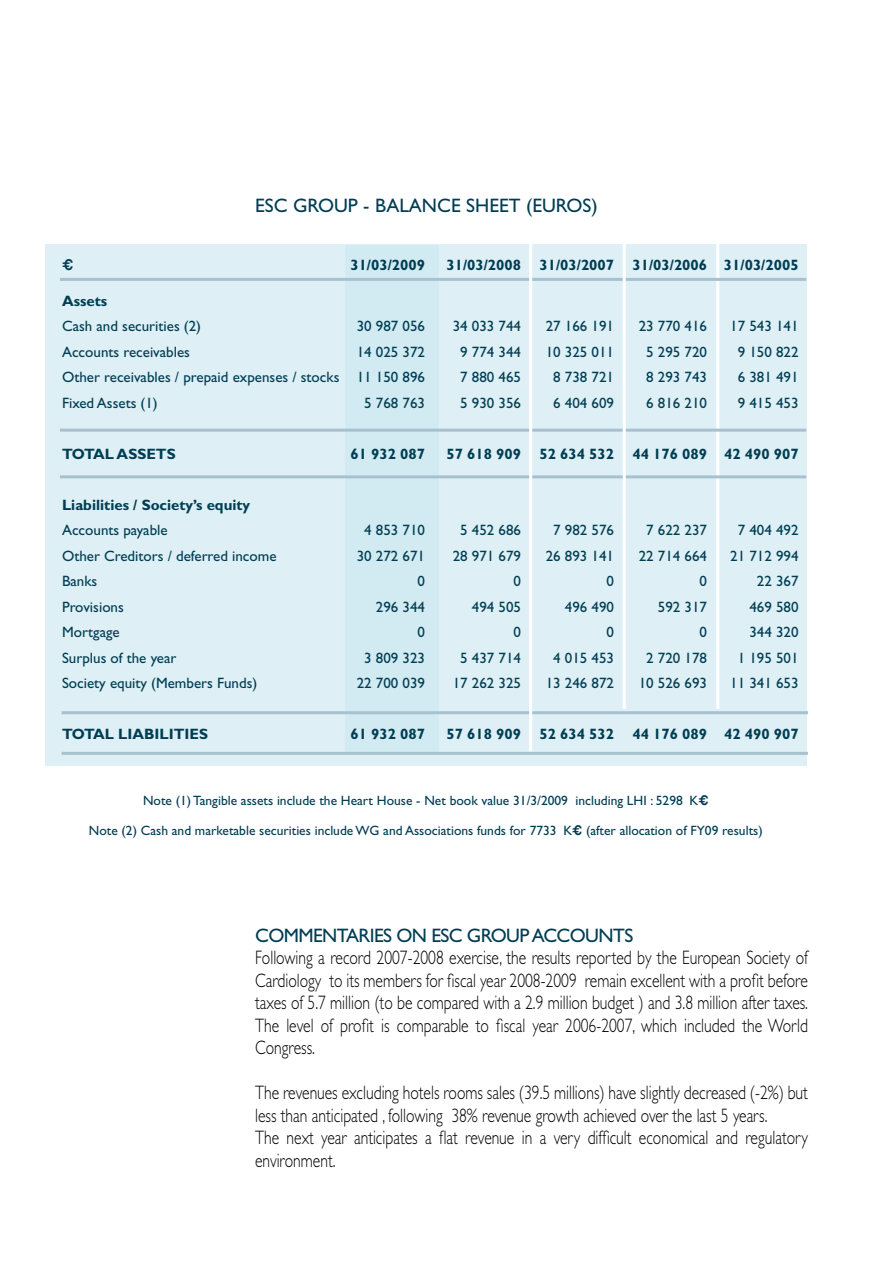
<style>
.page{position:relative;width:893px;height:1263px;background:#fff}
.page>*{position:absolute;margin:0;border:0;box-sizing:border-box;transform-origin:0 0}
.t1{font:300 19.5px/22.5px "Gill Sans";color:#000;text-align:justify;scale:.8 1}
.t2{font:19.5px "Gill Sans";letter-spacing:-.03em;color:#003d53}
.t3{font:19.5px "Gill Sans";color:#003d53}
.t4{font:15px "Gill Sans";color:#003d53}
.t5{font:700 15px "Gill Sans";color:#003d53}
.t6{font:700 15px "Helvetica";color:#003d53}
.t7{font:13.5px "Gill Sans";color:#003d53}
.s1{font-family:"Helvetica";font-weight:700}
</style>
<div class="page">
<div style="left:45px;top:244px;width:761px;height:522px;background:#def0f5"></div>
<div style="left:345px;top:245px;width:94px;height:506px;background:#d2eaf1"></div>
<hr style="left:716px;top:198px;width:3px;height:511px;background:#fff">
<hr style="left:60px;top:278px;width:746px;height:3px;background:#a7c1ce">
<hr style="left:60px;top:429px;width:746px;height:3px;background:#a7c1ce">
<hr style="left:60px;top:475px;width:746px;height:3px;background:#a7c1ce">
<hr style="left:62px;top:711px;width:746px;height:3px;background:#a7c1ce">
<hr style="left:62px;top:752px;width:746px;height:3px;background:#a7c1ce">
<hr style="left:623px;top:198px;width:3px;height:511px;background:#fff">
<hr style="left:529px;top:240px;width:3px;height:511px;background:#fff">
<h1 class="t3" style="left:255px;top:195px;width:223px">ESC GROUP - Balance Shee</h1>
<h1 class="t2" style="left:509px;top:195px;width:90px">t (Euros)</h1>
<p class="t6" style="left:62px;top:252px;width:13px">€</p>
<p class="t5" style="left:350px;top:256px;width:76px">31/03/2009</p>
<p class="t5" style="left:446px;top:256px;width:354px">31/03/2008 31/03/2007 31/03/2006 31/03/2005</p>
<p class="t5" style="left:62px;top:292px;width:47px">Assets</p>
<p class="t4" style="left:62px;top:317px;width:141px">Cash and securities (2)</p>
<p class="t4" style="left:357px;top:317px;width:70px">30 987 056</p>
<p class="t4" style="left:453px;top:317px;width:70px">34 033 744</p>
<p class="t4" style="left:546px;top:317px;width:70px">27 166 191</p>
<p class="t4" style="left:639px;top:317px;width:70px">23 770 416</p>
<p class="t4" style="left:730px;top:317px;width:70px">17 543 141</p>
<p class="t4" style="left:62px;top:343px;width:129px">Accounts receivables</p>
<p class="t4" style="left:357px;top:343px;width:70px">14 025 372</p>
<p class="t4" style="left:460px;top:343px;width:62px">9 774 344</p>
<p class="t4" style="left:546px;top:343px;width:70px">10 325 011</p>
<p class="t4" style="left:646px;top:343px;width:62px">5 295 720</p>
<p class="t4" style="left:738px;top:343px;width:62px">9 150 822</p>
<p class="t4" style="left:62px;top:368px;width:364px">Other receivables / prepaid expenses / stocks 11 150 896</p>
<p class="t4" style="left:460px;top:368px;width:62px">7 880 465</p>
<p class="t4" style="left:553px;top:368px;width:62px">8 738 721</p>
<p class="t4" style="left:646px;top:368px;width:62px">8 293 743</p>
<p class="t4" style="left:738px;top:368px;width:62px">6 381 491</p>
<p class="t4" style="left:62px;top:394px;width:97px">Fixed Assets (1)</p>
<p class="t4" style="left:364px;top:394px;width:62px">5 768 763</p>
<p class="t4" style="left:460px;top:394px;width:62px">5 930 356</p>
<p class="t4" style="left:553px;top:394px;width:62px">6 404 609</p>
<p class="t4" style="left:646px;top:394px;width:62px">6 816 210</p>
<p class="t4" style="left:738px;top:394px;width:62px">9 415 453</p>
<p class="t5" style="left:62px;top:445px;width:115px">TOTAL ASSETS</p>
<p class="t5" style="left:350px;top:445px;width:76px">61 932 087</p>
<p class="t5" style="left:446px;top:445px;width:354px">57 618 909 52 634 532 44 176 089 42 490 907</p>
<p class="t5" style="left:62px;top:496px;width:190px">Liabilities / Society’s equity</p>
<p class="t4" style="left:62px;top:521px;width:107px">Accounts payable</p>
<p class="t4" style="left:364px;top:521px;width:62px">4 853 710</p>
<p class="t4" style="left:460px;top:521px;width:62px">5 452 686</p>
<p class="t4" style="left:553px;top:521px;width:62px">7 982 576</p>
<p class="t4" style="left:646px;top:521px;width:62px">7 622 237</p>
<p class="t4" style="left:738px;top:521px;width:62px">7 404 492</p>
<p class="t4" style="left:62px;top:547px;width:216px">Other Creditors / deferred income</p>
<p class="t4" style="left:357px;top:547px;width:70px">30 272 671</p>
<p class="t4" style="left:453px;top:547px;width:70px">28 971 679</p>
<p class="t4" style="left:546px;top:547px;width:70px">26 893 141</p>
<p class="t4" style="left:639px;top:547px;width:70px">22 714 664</p>
<p class="t4" style="left:730px;top:547px;width:70px">21 712 994</p>
<p class="t4" style="left:62px;top:572px;width:37px">Banks</p>
<p class="t4" style="left:418px;top:572px;width:9px">0</p>
<p class="t4" style="left:514px;top:572px;width:9px">0</p>
<p class="t4" style="left:607px;top:572px;width:9px">0</p>
<p class="t4" style="left:700px;top:572px;width:9px">0</p>
<p class="t4" style="left:757px;top:572px;width:43px">22 367</p>
<p class="t4" style="left:62px;top:598px;width:63px">Provisions</p>
<p class="t4" style="left:376px;top:598px;width:51px">296 344</p>
<p class="t4" style="left:472px;top:598px;width:51px">494 505</p>
<p class="t4" style="left:565px;top:598px;width:51px">496 490</p>
<p class="t4" style="left:658px;top:598px;width:51px">592 317</p>
<p class="t4" style="left:749px;top:598px;width:51px">469 580</p>
<p class="t4" style="left:62px;top:623px;width:59px">Mortgage</p>
<p class="t4" style="left:418px;top:623px;width:9px">0</p>
<p class="t4" style="left:514px;top:623px;width:9px">0</p>
<p class="t4" style="left:607px;top:623px;width:9px">0</p>
<p class="t4" style="left:700px;top:623px;width:9px">0</p>
<p class="t4" style="left:749px;top:623px;width:51px">344 320</p>
<p class="t4" style="left:62px;top:649px;width:116px">Surplus of the year</p>
<p class="t4" style="left:364px;top:649px;width:62px">3 809 323</p>
<p class="t4" style="left:460px;top:649px;width:62px">5 437 714</p>
<p class="t4" style="left:553px;top:649px;width:62px">4 015 453</p>
<p class="t4" style="left:646px;top:649px;width:62px">2 720 178</p>
<p class="t4" style="left:738px;top:649px;width:62px">1 195 501</p>
<p class="t4" style="left:62px;top:674px;width:197px">Society equity (Members Funds)</p>
<p class="t4" style="left:357px;top:674px;width:70px">22 700 039</p>
<p class="t4" style="left:453px;top:674px;width:70px">17 262 325</p>
<p class="t4" style="left:546px;top:674px;width:70px">13 246 872</p>
<p class="t4" style="left:639px;top:674px;width:70px">10 526 693</p>
<p class="t4" style="left:730px;top:674px;width:70px">11 341 653</p>
<p class="t5" style="left:62px;top:725px;width:148px">TOTAL LIABILITIES</p>
<p class="t5" style="left:350px;top:725px;width:76px">61 932 087</p>
<p class="t5" style="left:446px;top:725px;width:354px">57 618 909 52 634 532 44 176 089 42 490 907</p>
<p class="t7" style="left:143px;top:792px;width:567px">Note (1) Tangible assets include the Heart House - Net book value 31/3/2009 including LHI : 5298 K<span class="s1">€</span></p>
<p class="t7" style="left:89px;top:822px;width:675px">Note (2) Cash and marketable securities include WG and Associations funds for 7733 K<span class="s1">€</span> (after allocation of FY09 results)</p>
<h1 class="t2" style="left:255px;top:924px;width:28px">Comme</h1>
<h1 class="t2" style="left:322px;top:924px;width:236px">ntaries o n ESC group acco</h1>
<h1 class="t2" style="left:585px;top:924px;width:49px">unts</h1>
<p class="t1" style="left:255px;top:946px;width:693px">Following a record 2007-2008 exercise, the results reported by the European Society of Cardiology to its members for fiscal year 2008-2009 remain excellent with a profit before taxes of 5.7 million (to be compared with a 2.9 million budget ) and 3.8 million after taxes.<br>The level of profit is comparable to fiscal year 2006-2007, which included the World Congress.</p>
<p class="t1" style="left:255px;top:1082px;width:692px;text-align:left">The revenues excluding hotels rooms sales (39.5 millions) have slightly decreased (-2%) but less than anticipated , following 38% revenue growth achieved over the last 5 years.<br>The next year anticipates a flat revenue in a very difficult economical and regulatory environment.</p>
</div>
